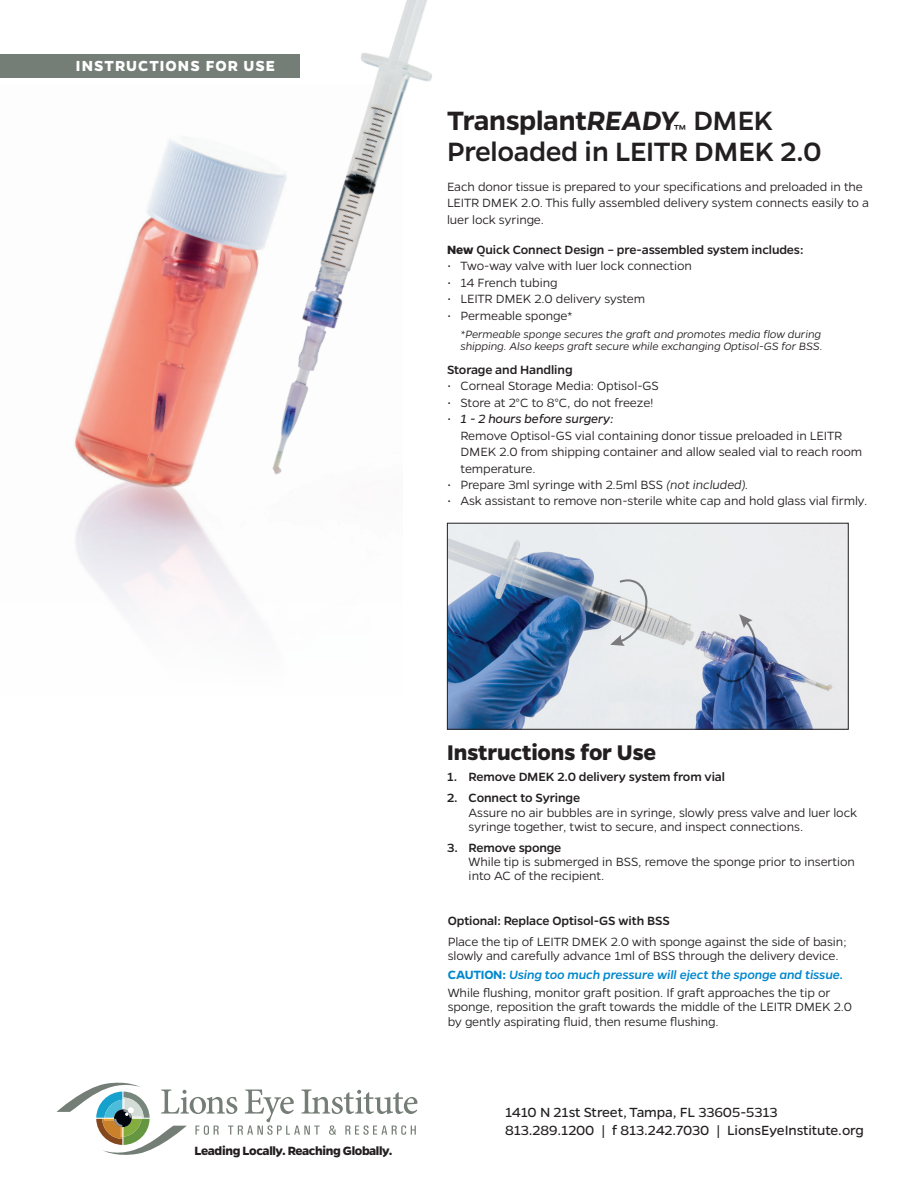
<style>
.page{position:relative;width:918px;height:1188px;background:#fff}
.page>*{position:absolute;margin:0;border:0;box-sizing:border-box;transform-origin:0 0}
.t1{font:500 30px/31.5px "Gentona";letter-spacing:-.015em;color:#231f20}
.t2{font:700 24px "Gentona";letter-spacing:-.01em;color:#231f20}
.t3{font:700 16.5px "Gentona";letter-spacing:.065em;color:#fff}
.t4{font:15px/18px "Gentona";letter-spacing:-.005em;color:#231f20}
.t5{font:300 13.5px/16.5px "Gentona";letter-spacing:-.01em;color:#231f20}
.t6{font:500 13.5px "Gentona";letter-spacing:-.01em;color:#231f20}
.t7{font:700 13.5px "Gentona";letter-spacing:-.03em;color:#231f20}
.t8{font:italic 300 12px/12px "Gentona";letter-spacing:-.01em;color:#231f20}
.s1{font-weight:600}
.s2{font-weight:600;font-style:italic}
.s3{font-weight:700}
.s4{font-weight:400;font-style:italic}
.s5{font-style:italic}
.s6{font-weight:600;color:#0087cd}
.s7{font-weight:500;font-style:italic;color:#0087cd}
</style>
<div class="page">
<img style="left:74px;top:225px;width:113px;height:278px">
<div style="left:0;top:54px;width:299px;height:24px;background:#747d76"></div>
<svg style="left:57px;top:1082px;width:360px;height:73px"></svg>
<img style="left:143px;top:0;width:289px;height:487px">
<img style="left:449px;top:525px;width:398px;height:203px">
<div style="left:447px;top:523px;width:402px;height:207px;border:1px solid #231f20"></div>
<svg style="left:610px;top:579px;width:38px;height:67px"></svg>
<svg style="left:716px;top:614px;width:41px;height:68px"></svg>
<p class="t3" style="left:76px;top:56px;width:201px">INSTRUCTIONS FOR USE</p>
<h1 class="t1" style="left:447px;top:104px;width:376px"><span class="s1">Transplant</span><span class="s2">READY</span><sub>™</sub> DMEK<br>Preloaded in LEITR DMEK 2.0</h1>
<p class="t5" style="left:447px;top:178px;width:423px">Each donor tissue is prepared to your specifications and preloaded in the<br>LEITR DMEK 2.O. This fully assembled delivery system connects easily to a luer lock syringe.</p>
<p class="t6" style="left:447px;top:242px;width:358px"><span class="s3">New</span> Quick Connect Design – pre-assembled system includes:</p>
<p class="t5" style="left:447px;top:257px;width:246px">• Two-way valve with luer lock connection</p>
<p class="t5" style="left:447px;top:274px;width:112px">• 14 French tubing</p>
<p class="t5" style="left:447px;top:290px;width:200px">• LEITR DMEK 2.0 delivery system</p>
<p class="t5" style="left:447px;top:307px;width:127px">• Permeable sponge*</p>
<p class="t8" style="left:461px;top:328px;width:364px">*Permeable sponge secures the graft and promotes media flow during shipping. Also keeps graft secure while exchanging Optisol-GS for BSS.</p>
<p class="t6" style="left:447px;top:362px;width:127px">Storage and Handling</p>
<p class="t5" style="left:447px;top:377px;width:213px">• Corneal Storage Media: Optisol-GS</p>
<p class="t5" style="left:447px;top:394px;width:208px">• Store at 2°C to 8°C, do not freeze!</p>
<p class="t5" style="left:461px;top:410px;width:403px;text-indent:-14px">• <span class="s4">1 - 2 hours before surgery:<br></span>Remove Optisol-GS vial containing donor tissue preloaded in LEITR DMEK 2.0 from shipping container and allow sealed vial to reach room temperature.</p>
<p class="t5" style="left:447px;top:476px;width:303px">• Prepare 3ml syringe with 2.5ml BSS <span class="s5">(not included).</span></p>
<p class="t5" style="left:447px;top:493px;width:422px">• Ask assistant to remove non-sterile white cap and hold glass vial firmly.</p>
<p class="t7" style="left:195px;top:1143px;width:199px">Leading Locally. Reaching Globally.</p>
<h2 class="t2" style="left:447px;top:739px;width:211px">Instructions for Use</h2>
<p class="t6" style="left:447px;top:769px;width:280px">1. Remove DMEK 2.0 delivery system from vial</p>
<p class="t6" style="left:447px;top:790px;width:135px">2. Connect to Syringe</p>
<p class="t5" style="left:469px;top:805px;width:390px;line-height:14.2px">Assure no air bubbles are in syringe, slowly press valve and luer lock syringe together, twist to secure, and inspect connections.</p>
<p class="t6" style="left:447px;top:840px;width:116px">3. Remove sponge</p>
<p class="t5" style="left:469px;top:855px;width:388px;line-height:14.2px">While tip is submerged in BSS, remove the sponge prior to insertion into AC of the recipient.</p>
<p class="t6" style="left:448px;top:913px;width:224px">Optional: Replace Optisol-GS with BSS</p>
<p class="t5" style="left:448px;top:934px;width:400px;line-height:14.2px">Place the tip of LEITR DMEK 2.0 with sponge against the side of basin; slowly and carefully advance 1ml of BSS through the delivery device.</p>
<p class="t5" style="left:448px;top:965px;width:397px;line-height:18.6px"><span class="s6">CAUTION:</span> <span class="s7">Using too much pressure will eject the sponge and tissue.<br></span>While flushing, monitor graft position. If graft approaches the tip or</p>
<p class="t5" style="left:448px;top:1000px;width:406px;line-height:14.2px">sponge, reposition the graft towards the middle of the LEITR DMEK 2.0 by gently aspirating fluid, then resume flushing.</p>
<p class="t4" style="left:505px;top:1103px;width:360px">1410 N 21st Street, Tampa, FL 33605-5313<br>813.289.1200 | f 813.242.7030 | LionsEyeInstitute.org</p>
</div>
